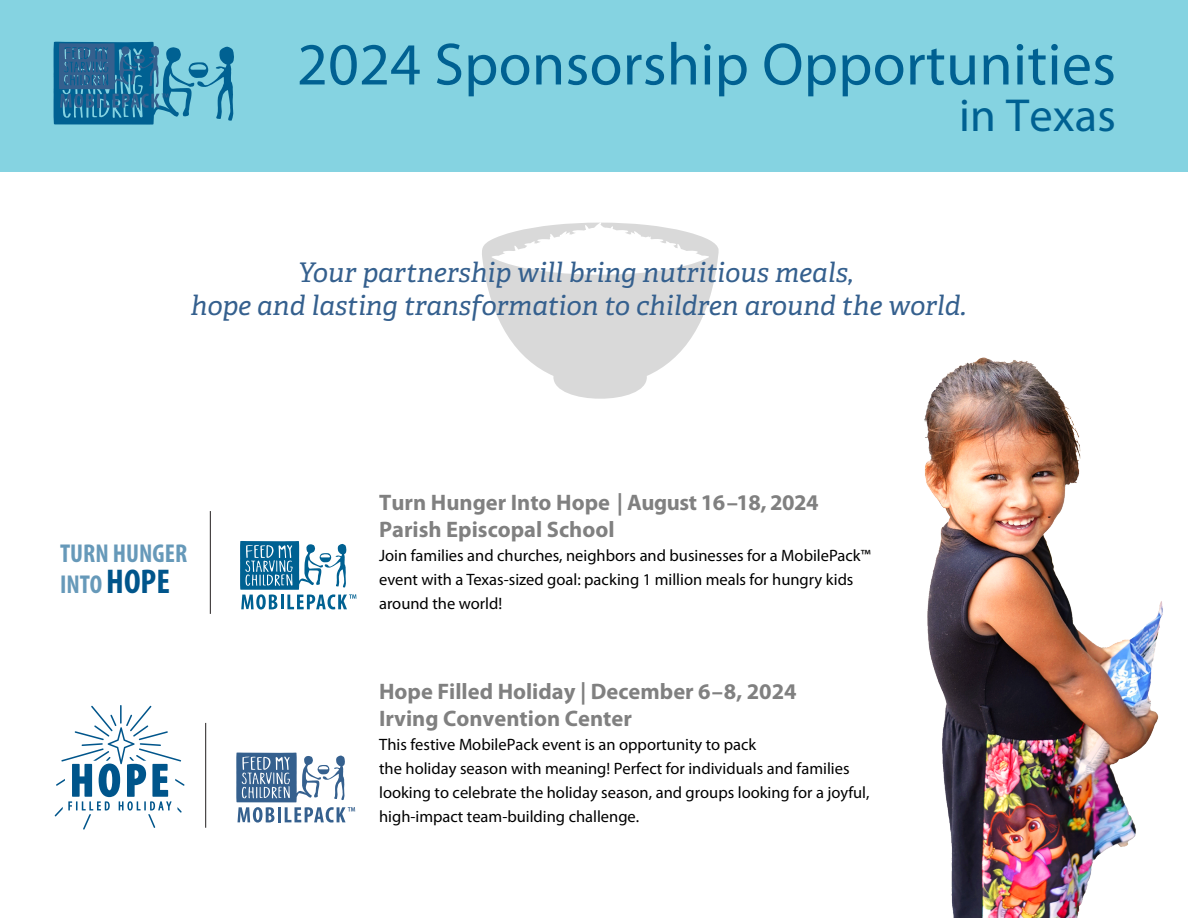
<style>
.page{position:relative;width:1188px;height:918px;background:#fff}
.page>*{position:absolute;margin:0;border:0;box-sizing:border-box;transform-origin:0 0}
.t1{font:60px "Myriad Pro";letter-spacing:.005em;color:#006192}
.t2{font:46.5px "Myriad Pro";letter-spacing:.005em;color:#006192}
.t3{font:italic 27px/33px "Adelle";color:#35608e;text-align:center}
.t4{font:700 condensed 25.95px/31.2px "Myriad Pro";color:rgb(0 85 139/.6)}
.t5{font:700 22.5px/27px "Myriad Pro";color:rgb(0 0 0/.5)}
.t6{font:16.5px/24px "Myriad Pro";color:#000}
.s1{font-size:34.5px;color:#00558b}
</style>
<div class="page">
<svg style="left:482px;top:223px;width:237px;height:176px"></svg>
<div style="left:0;top:0;width:1188px;height:172px;background:#85d3e1"></div>
<img style="left:924px;top:357px;width:239px;height:561px">
<svg style="left:240px;top:541px;width:116px;height:69px"></svg>
<hr style="left:210px;top:511px;width:1px;height:103px;background:#231f20">
<svg style="left:54px;top:42px;width:180px;height:83px"></svg>
<hr style="left:205px;top:723px;width:1px;height:105px;background:#231f20">
<svg style="left:55px;top:705px;width:130px;height:125px"></svg>
<svg style="left:236px;top:753px;width:119px;height:70px"></svg>
<h1 class="t1" style="left:297px;top:27px;width:820px">2024 Sponsorship Opportunities</h1>
<h2 class="t2" style="left:959px;top:86px;width:158px">in Texas</h2>
<h3 class="t3" style="left:191px;top:256px;width:777px">Your partnership will bring nutritious meals,<br>hope and lasting transformation to children around the world.</h3>
<h3 class="t4" style="left:60px;top:538px;width:129px">TURN HUNGER<br>INTO <span class="s1">HOPE</span></h3>
<h3 class="t5" style="left:379px;top:488px;width:441px">Turn Hunger Into Hope | August 16–18, 2024<br>Parish Episcopal School</h3>
<p class="t6" style="left:379px;top:543px;width:493px">Join families and churches, neighbors and businesses for a MobilePack™ event with a Texas-sized goal: packing 1 million meals for hungry kids around the world!</p>
<h3 class="t5" style="left:379px;top:677px;width:419px">Hope Filled Holiday | December 6–8, 2024<br>Irving Convention Center</h3>
<p class="t6" style="left:379px;top:732px;width:492px">This festive MobilePack event is an opportunity to pack<br>the holiday season with meaning! Perfect for individuals and families looking to celebrate the holiday season, and groups looking for a joyful, high-impact team-building challenge.</p>
</div>
